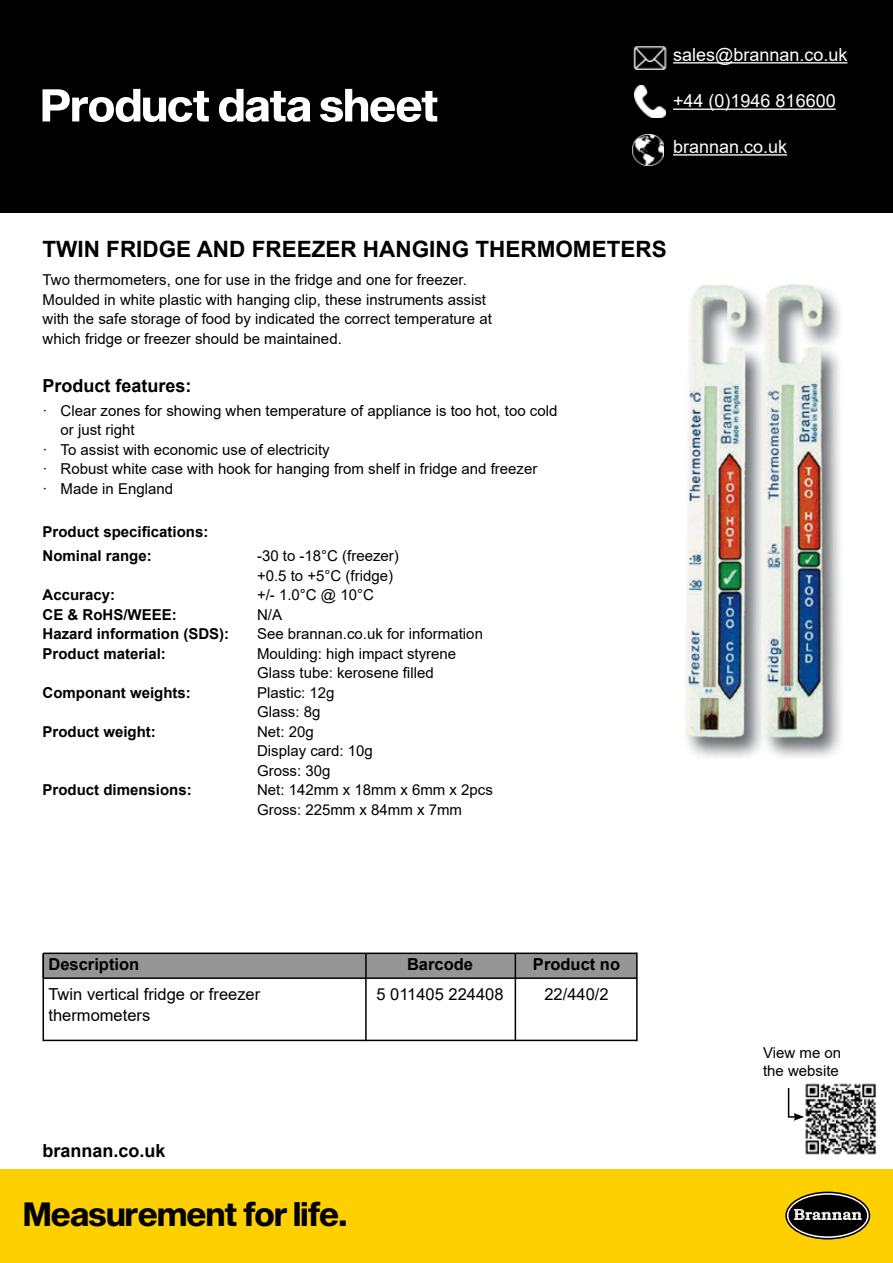
<style>
.page{position:relative;width:893px;height:1263px;background:#fff}
.page>*{position:absolute;margin:0;border:0;box-sizing:border-box;transform-origin:0 0}
.t1{font:33px "Sequel Sans Bold Disp";color:#000}
.t2{font:700 22.5px "Arial";color:#000}
.t3{font:18px "Arial";color:#fff}
.t4{font:700 18px "Arial";color:#000}
.t5{font:16.5px "Arial";color:#000}
.t6{font:700 16.5px "Arial";color:#000}
.t7{font:15px/19.5px "Arial";color:#000}
.t8{font:700 15px/24px "Arial";color:#000}
</style>
<div class="page">
<div style="left:0;top:0;width:893px;height:213px;background:#000"></div>
<div style="left:0;top:1169px;width:893px;height:94px;background:#ffd000"></div>
<svg style="left:786px;top:1192px;width:83px;height:47px"></svg>
<div style="left:785px;top:1191px;width:85px;height:48px;border:2px solid #000;border-radius:50%"></div>
<div style="left:788px;top:1195px;width:79px;height:41px;background:#000;border-radius:50%"></div>
<svg style="left:794px;top:1209px;width:68px;height:11px"></svg>
<img style="left:633px;top:47px;width:34px;height:22px">
<hr style="left:673px;top:62px;width:174px;height:2px;background:#fff">
<img style="left:635px;top:86px;width:30px;height:32px">
<hr style="left:673px;top:109px;width:163px;height:1px;background:#fff">
<img style="left:633px;top:134px;width:31px;height:32px">
<hr style="left:673px;top:154px;width:114px;height:2px;background:#fff">
<svg style="left:43px;top:89px;width:394px;height:33px"></svg>
<img style="left:686px;top:284px;width:155px;height:474px">
<img style="left:805px;top:1083px;width:72px;height:72px">
<svg style="left:787px;top:1088px;width:17px;height:33px"></svg>
<div style="left:43px;top:953px;width:594px;height:25px;background:#959595"></div>
<hr style="left:43px;top:952px;width:594px;height:2px;background:#000">
<hr style="left:43px;top:977px;width:594px;height:2px;background:#000">
<hr style="left:43px;top:1040px;width:594px;height:1px;background:#000">
<hr style="left:43px;top:953px;width:1px;height:88px;background:#000">
<hr style="left:365px;top:954px;width:2px;height:87px;background:#000">
<hr style="left:515px;top:953px;width:1px;height:87px;background:#000">
<hr style="left:636px;top:952px;width:2px;height:89px;background:#000">
<p class="t3" style="left:673px;top:42px;width:176px">sales@brannan.co.uk</p>
<p class="t3" style="left:673px;top:89px;width:164px">+44 (0)1946 816600</p>
<p class="t3" style="left:673px;top:134px;width:116px">brannan.co.uk</p>
<h2 class="t2" style="left:43px;top:233px;width:626px">TWIN FRIDGE AND FREEZER HANGING THERMOMETERS</h2>
<p class="t7" style="left:43px;top:270px;width:451px">Two thermometers, one for use in the fridge and one for freezer.<br>Moulded in white plastic with hanging clip, these instruments assist with the safe storage of food by indicated the correct temperature at which fridge or freezer should be maintained.</p>
<p class="t4" style="left:43px;top:373px;width:151px">Product features:</p>
<p class="t7" style="left:43px;top:401px;width:516px">· Clear zones for showing when temperature of appliance is too hot, too cold</p>
<p class="t7" style="left:61px;top:420px;width:76px">or just right</p>
<p class="t7" style="left:43px;top:440px;width:289px">· To assist with economic use of electricity</p>
<p class="t7" style="left:43px;top:459px;width:496px">· Robust white case with hook for hanging from shelf in fridge and freezer</p>
<p class="t7" style="left:43px;top:479px;width:132px">· Made in England</p>
<p class="t8" style="left:43px;top:520px;width:167px">Product specifications:<br>Nominal range:</p>
<p class="t7" style="left:257px;top:546px;width:143px">-30 to -18°C (freezer) +0.5 to +5°C (fridge)</p>
<p class="t8" style="left:43px;top:583px;width:74px">Accuracy:</p>
<p class="t7" style="left:257px;top:585px;width:118px">+/- 1.0°C @ 10°C</p>
<p class="t8" style="left:43px;top:603px;width:136px">CE &amp; RoHS/WEEE:</p>
<p class="t7" style="left:257px;top:605px;width:27px">N/A</p>
<p class="t8" style="left:43px;top:622px;width:188px">Hazard information (SDS):</p>
<p class="t7" style="left:257px;top:624px;width:227px">See brannan.co.uk for information</p>
<p class="t8" style="left:43px;top:642px;width:125px">Product material:</p>
<p class="t7" style="left:257px;top:644px;width:201px">Moulding: high impact styrene<br>Glass tube: kerosene filled</p>
<p class="t8" style="left:43px;top:681px;width:150px">Componant weights:</p>
<p class="t7" style="left:257px;top:683px;width:79px">Plastic: 12g<br>Glass: 8g</p>
<p class="t8" style="left:43px;top:720px;width:115px">Product weight:</p>
<p class="t7" style="left:257px;top:722px;width:117px">Net: 20g<br>Display card: 10g<br>Gross: 30g</p>
<p class="t8" style="left:43px;top:778px;width:151px">Product dimensions:</p>
<p class="t7" style="left:257px;top:780px;width:237px">Net: 142mm x 18mm x 6mm x 2pcs<br>Gross: 225mm x 84mm x 7mm</p>
<p class="t6" style="left:48px;top:952px;width:92px">Description</p>
<p class="t6" style="left:407px;top:952px;width:68px">Barcode</p>
<p class="t6" style="left:533px;top:952px;width:89px">Product no</p>
<p class="t5" style="left:48px;top:982px;width:213px">Twin vertical fridge or freezer</p>
<p class="t5" style="left:376px;top:982px;width:129px">5 011405 224408</p>
<p class="t5" style="left:544px;top:982px;width:66px">22/440/2</p>
<p class="t5" style="left:49px;top:1003px;width:103px">thermometers</p>
<p class="t4" style="left:43px;top:1138px;width:125px">brannan.co.uk</p>
<h1 class="t1" style="left:24px;top:1191px;width:325px">Measurement for life.</h1>
<p class="t7" style="left:763px;top:1044px;width:80px;line-height:18px">View me on the website</p>
</div>
